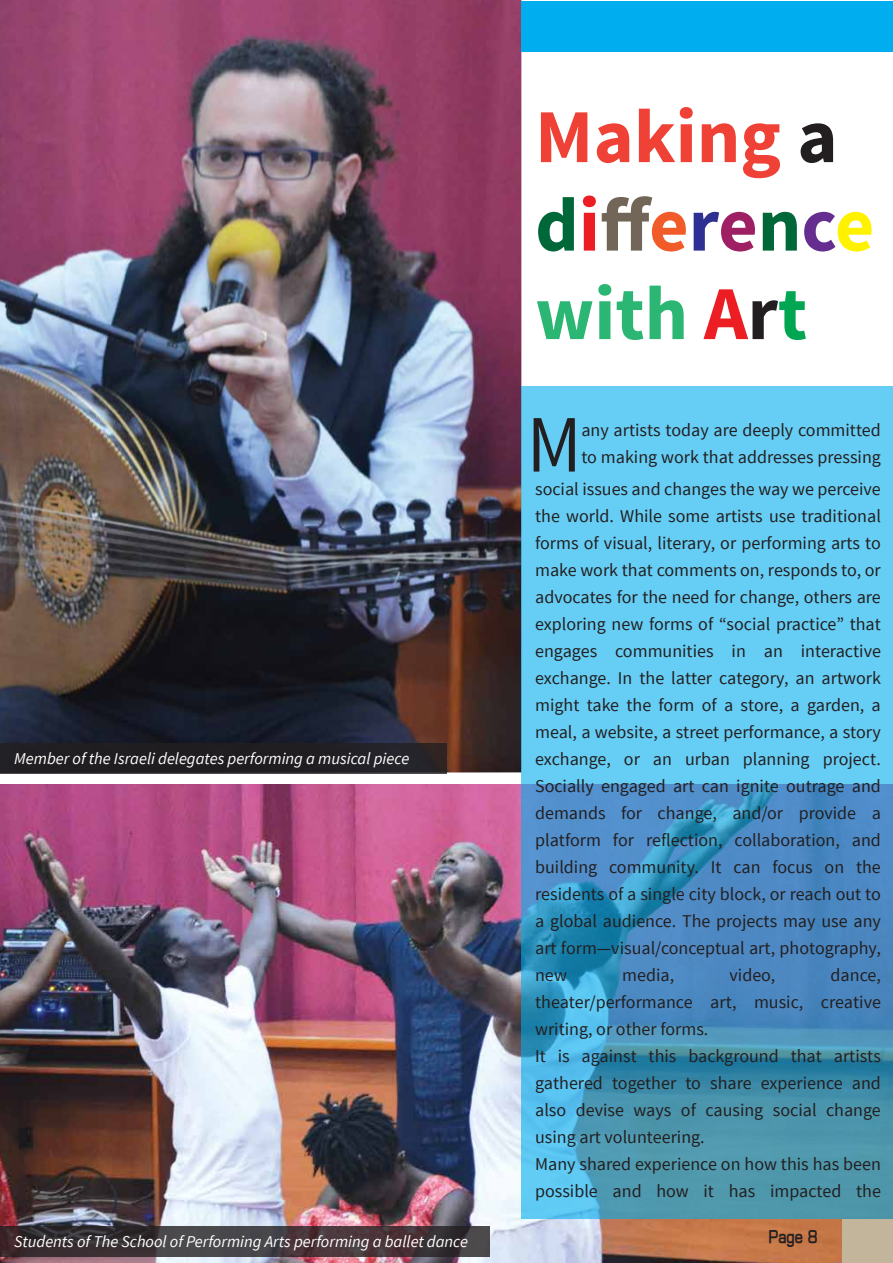
<style>
.page{position:relative;width:893px;height:1263px;background:#fff}
.page>*{position:absolute;margin:0;border:0;box-sizing:border-box;transform-origin:0 0}
.t1{font:81.45px "Source Sans Pro";color:#231f20;scale:.92 1}
.t2{font:700 76.2px/88.5px "Source Sans Pro";color:#ef4136}
.t3{font:18px/27px "Source Sans Pro";color:#231f20;text-align:right}
.t4{font:700 16.95px "Eurasia";color:#231f20}
.t5{font:italic 16.5px "Source Sans Pro";color:#fff}
.s1{color:#231f20}
.s2{color:#006838}
.s3{color:#ed1d24}
.s4{color:#726658}
.s5{color:#f15a29}
.s6{color:#2e3092}
.s7{color:#9e1f63}
.s8{color:#662d91}
.s9{color:#fff200}
.s10{color:#2bb673}
.s11{color:#00a651}
</style>
<div class="page">
<img style="left:0;top:784px;width:843px;height:479px">
<div style="left:843px;top:1219px;width:50px;height:44px;background:#c2b59b"></div>
<img style="left:0;top:0;width:521px;height:773px">
<svg style="left:521px;top:386px;width:372px;height:833px;background:#56afd8"></svg>
<div style="left:521px;top:1px;width:372px;height:50px;background:#00aeef"></div>
<div style="left:0;top:743px;width:446px;height:30px;background:#231f20"></div>
<svg style="left:0;top:1226px;width:489px;height:30px;background:#40363a"></svg>
<p class="t5" style="left:14px;top:748px;width:397px">Member of the Israeli delegates performing a musical piece</p>
<p class="t5" style="left:14px;top:1231px;width:455px">Students of The School of Performing Arts performing a ballet dance</p>
<h2 class="t2" style="left:535px;top:95px;width:341px">Making <span class="s1">a </span><span class="s2">d</span><span class="s3">i</span><span class="s4">ff</span><span class="s5">e</span><span class="s6">r</span><span class="s7">e</span><span class="s2">n</span><span class="s8">c</span><span class="s9">e </span><span class="s10">with</span> <span class="s3">A</span><span class="s1">r</span><span class="s11">t</span></h2>
<h1 class="t1" style="left:527px;top:394px;width:61px">M</h1>
<p class="t3" style="left:581px;top:416px;width:301px">any artists today are deeply committed</p>
<p class="t3" style="left:535px;top:441px;width:347px;line-height:32.4px">to making work that addresses pressing social issues and changes the way we perceive</p>
<p class="t3" style="left:535px;top:503px;width:347px;text-align:justify">the world. While some artists use traditional forms of visual, literary, or performing arts to make work that comments on, responds to, or advocates for the need for change, others are exploring new forms of “social practice” that engages communities in an interactive exchange. In the latter category, an artwork might take the form of a store, a garden, a meal, a website, a street performance, a story exchange, or an urban planning project.<br>Socially engaged art can ignite outrage and demands for change, and/or provide a platform for reflection, collaboration, and building community. It can focus on the residents of a single city block, or reach out to a global audience. The projects may use any art form—visual/conceptual art, photography, new</p>
<p class="t3" style="left:535px;top:962px;width:347px;text-align:left;text-indent:295px">dance, theater/performance art, music, creative writing, or other forms.<br>It is against this background that artists gathered together to share experience and also devise ways of causing social change using art volunteering.<br>Many shared experience on how this has been possible and how it has impacted the</p>
<p class="t3" style="left:622px;top:962px;width:53px">media,</p>
<p class="t3" style="left:729px;top:962px;width:47px">video,</p>
<p class="t4" style="left:769px;top:1226px;width:50px">Page 8</p>
</div>
